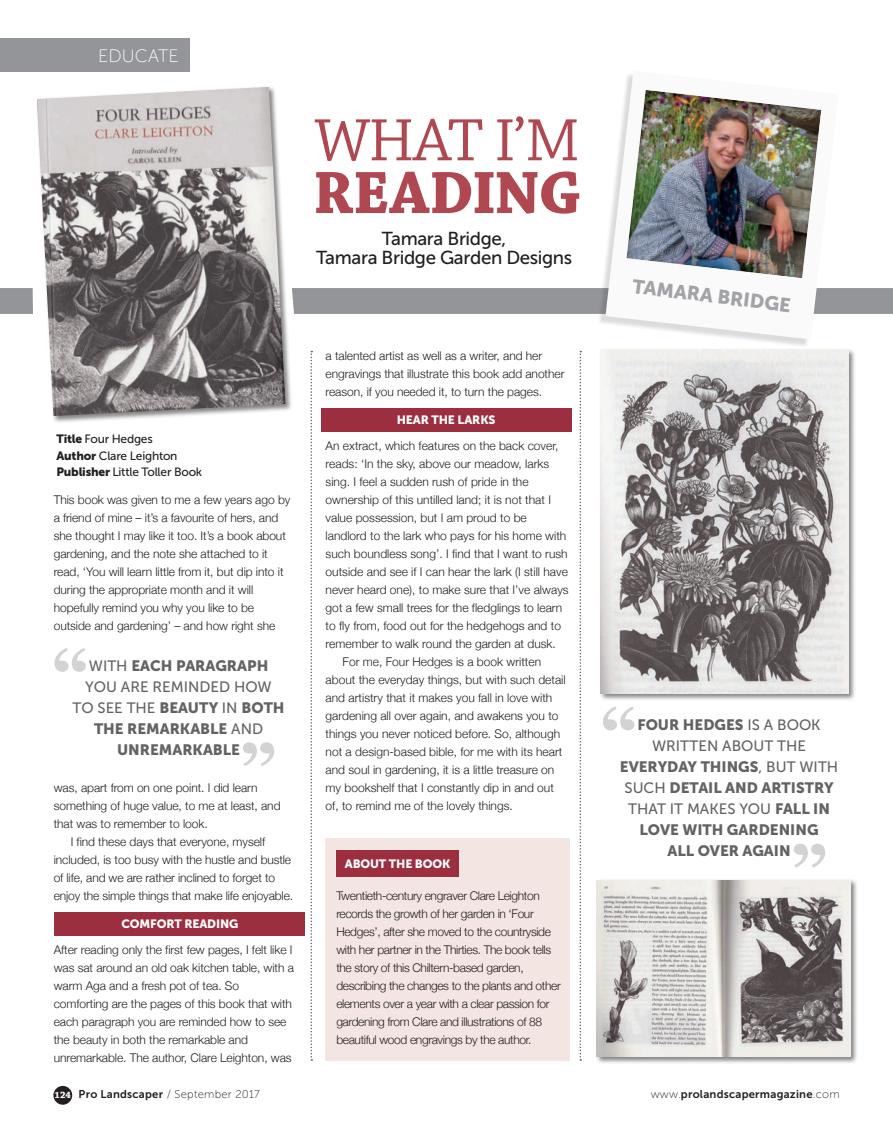
<style>
.page{position:relative;width:893px;height:1127px;background:#fff}
.page>*{position:absolute;margin:0;border:0;box-sizing:border-box;transform-origin:0 0}
.t1{font:62.85px/52.7px "Chaparral Pro";color:#b04851}
.Company_Name{font:19.5px "Museo Sans 900";color:#a1a3a6}
.Standfirst{font:18.75px/18.8px "Museo Sans 500";letter-spacing:-.02em;color:#231f20;text-align:center}
.t2{font:18px "Museo Sans 100";color:#fff}
.Bodytext{font:15px/21px "Museo Sans 900";color:#636366;text-align:center}
.Bodytext_intro{font:300 12px/18px "Helvetica Neue";letter-spacing:-.005em;color:#231f20}
.Bodytext-2{font:300 12px/18px "Helvetica Neue";color:#231f20}
.Bodytext_intro-2{font:300 12px/18px "Helvetica Neue";letter-spacing:-.03em;color:#231f20}
.Standfirst-2{font:12px/16.5px "Museo Sans 500";letter-spacing:-.02em;color:#231f20}
.Bodytext-3{font:12px "Museo Sans 900";letter-spacing:-.01em;color:#fff}
.Footer_website{font:11.25px "Museo Sans 700";letter-spacing:.02em;color:#231f20}
.t3{font:11.25px "Museo Sans 100";letter-spacing:.02em;color:#231f20}
.t4{font:700 9.75px "Chaparral Pro";color:#fff}
.s1{font-weight:700}
.s2{font-family:"Museo Sans 900"}
.s3{font-family:"Museo Sans 500"}
.s4{font-family:"Museo Sans 700"}
.s5{font-family:"Museo Sans 100"}
</style>
<div class="page">
<div style="left:0;top:39px;width:190px;height:33px;background:#939598"></div>
<div style="left:53px;top:1086px;width:19px;height:18px;background:#231f20;border-radius:50%"></div>
<svg style="left:310px;top:351px;width:2px;height:709px"></svg>
<div style="left:0;top:288px;width:33px;height:26px;background:#939598"></div>
<div style="left:293px;top:288px;width:600px;height:26px;background:#939598"></div>
<div style="left:597px;top:72px;width:240px;height:276px;background:#231f20;opacity:.16"></div>
<svg style="left:605px;top:72px;width:234px;height:267px"></svg>
<img style="left:625px;top:88px;width:199px;height:192px">
<svg style="left:580px;top:351px;width:1px;height:709px"></svg>
<div style="left:325px;top:838px;width:245px;height:222px;background:#f3e5e1"></div>
<div style="left:337px;top:850px;width:122px;height:27px;background:#9b2f3f"></div>
<div style="left:321px;top:408px;width:250px;height:24px;background:#9b2f3f"></div>
<div style="left:55px;top:912px;width:250px;height:24px;background:#9b2f3f"></div>
<svg style="left:603px;top:706px;width:31px;height:24px"></svg>
<svg style="left:794px;top:844px;width:31px;height:24px"></svg>
<svg style="left:54px;top:648px;width:32px;height:24px"></svg>
<svg style="left:243px;top:742px;width:31px;height:24px"></svg>
<div style="left:36px;top:85px;width:257px;height:338px;background:#231f20;opacity:.56"></div>
<img style="left:37px;top:87px;width:248px;height:329px">
<div style="left:599px;top:348px;width:257px;height:353px;background:#231f20;opacity:.56"></div>
<img style="left:601px;top:349px;width:247px;height:345px">
<div style="left:595px;top:878px;width:263px;height:186px;background:#231f20;opacity:.56"></div>
<img style="left:596px;top:880px;width:254px;height:177px">
<p class="t2" style="left:98px;top:46px;width:82px">EDUCATE</p>
<p class="t1" style="left:313px;top:117px;width:270px">WHAT I’M<br><span class="s1">READING</span></p>
<p class="Standfirst" style="left:316px;top:229px;width:258px">Tamara Bridge,<br>Tamara Bridge Garden Designs</p>
<p class="Standfirst-2" style="left:57px;top:431px;width:147px"><span class="s2">Title</span> Four Hedges<br><span class="s2">Author</span> Clare Leighton<br><span class="s2">Publisher</span> Little Toller Book</p>
<p class="Bodytext_intro" style="left:54px;top:490px;width:238px">This book was given to me a few years ago by a friend of mine – it’s a favourite of hers, and she thought I may like it too. It’s a book about gardening, and the note she attached to it read, ‘You will learn little from it, but dip into it during the appropriate month and it will hopefully remind you why you like to be outside and gardening’ – and how right she</p>
<p class="Bodytext" style="left:73px;top:655px;width:213px"><span class="s3">WITH</span> EACH PARAGRAPH<br><span class="s3">YOU ARE REMINDED HOW<br>TO SEE THE</span> BEAUTY <span class="s3">IN</span> BOTH<br>THE REMARKABLE <span class="s3">AND<br></span>UNREMARKABLE</p>
<p class="Bodytext_intro" style="left:54px;top:778px;width:228px">was, apart from on one point. I did learn something of huge value, to me at least, and that was to remember to look.</p>
<p class="Bodytext_intro" style="left:54px;top:832px;width:241px;text-indent:17px">I find these days that everyone, myself included, is too busy with the hustle and bustle of life, and we are rather inclined to forget to enjoy the simple things that make life enjoyable.</p>
<p class="Bodytext-3" style="left:121px;top:917px;width:119px">COMFORT READING</p>
<p class="Bodytext_intro" style="left:54px;top:940px;width:242px">After reading only the first few pages, I felt like I was sat around an old oak kitchen table, with a warm Aga and a fresh pot of tea. So comforting are the pages of this book that with each paragraph you are reminded how to see the beauty in both the remarkable and unremarkable. The author, Clare Leighton, was</p>
<p class="Bodytext_intro" style="left:326px;top:346px;width:240px">a talented artist as well as a writer, and her engravings that illustrate this book add another reason, if you needed it, to turn the pages.</p>
<p class="Bodytext-3" style="left:397px;top:413px;width:100px">HEAR THE LARKS</p>
<p class="Bodytext-2" style="left:326px;top:436px;width:244px">An extract, which features on the back cover, reads: ‘In the sky, above our meadow, larks sing. I feel a sudden rush of pride in the ownership of this untilled land; it is not that I value possession, but I am proud to be landlord to the lark who pays for his home with such boundless song’. I find that I want to rush outside and see if I can hear the lark (I still have never heard one), to make sure that I’ve always got a few small trees for the fledglings to learn to fly from, food out for the hedgehogs and to remember to walk round the garden at dusk.</p>
<p class="Bodytext-2" style="left:326px;top:652px;width:242px;text-indent:17px">For me, Four Hedges is a book written about the everyday things, but with such detail and artistry that it makes you fall in love with gardening all over again, and awakens you to things you never noticed before. So, although not a design-based bible, for me with its heart and soul in gardening, it is a little treasure on my bookshelf that I constantly dip in and out of, to remind me of the lovely things.</p>
<p class="Bodytext-3" style="left:345px;top:857px;width:107px">ABOUT THE BOOK</p>
<p class="Bodytext_intro-2" style="left:336px;top:886px;width:226px">Twentieth-century engraver Clare Leighton records the growth of her garden in ‘Four Hedges’, after she moved to the countryside with her partner in the Thirties. The book tells the story of this Chiltern-based garden, describing the changes to the plants and other elements over a year with a clear passion for gardening from Clare and illustrations of 88 beautiful wood engravings by the author.</p>
<p class="Company_Name" style="left:634px;top:275px;width:161px;rotate:7deg">TAMARA BRIDGE</p>
<p class="Bodytext" style="left:620px;top:714px;width:220px">FOUR HEDGES <span class="s3">IS A BOOK<br>WRITTEN ABOUT THE<br></span>EVERYDAY THINGS<span class="s3">, BUT WITH<br>SUCH</span> DETAIL AND ARTISTRY<br><span class="s3">THAT IT MAKES YOU</span> FALL IN<br>LOVE WITH GARDENING<br>ALL OVER AGAIN</p>
<p class="t4" style="left:55px;top:1089px;width:18px">124</p>
<p class="t3" style="left:79px;top:1088px;width:183px"><span class="s4">Pro Landscaper</span> / September 2017</p>
<p class="Footer_website" style="left:651px;top:1088px;width:190px"><span class="s5">www.</span>prolandscapermagazine<span class="s5">.com</span></p>
</div>
